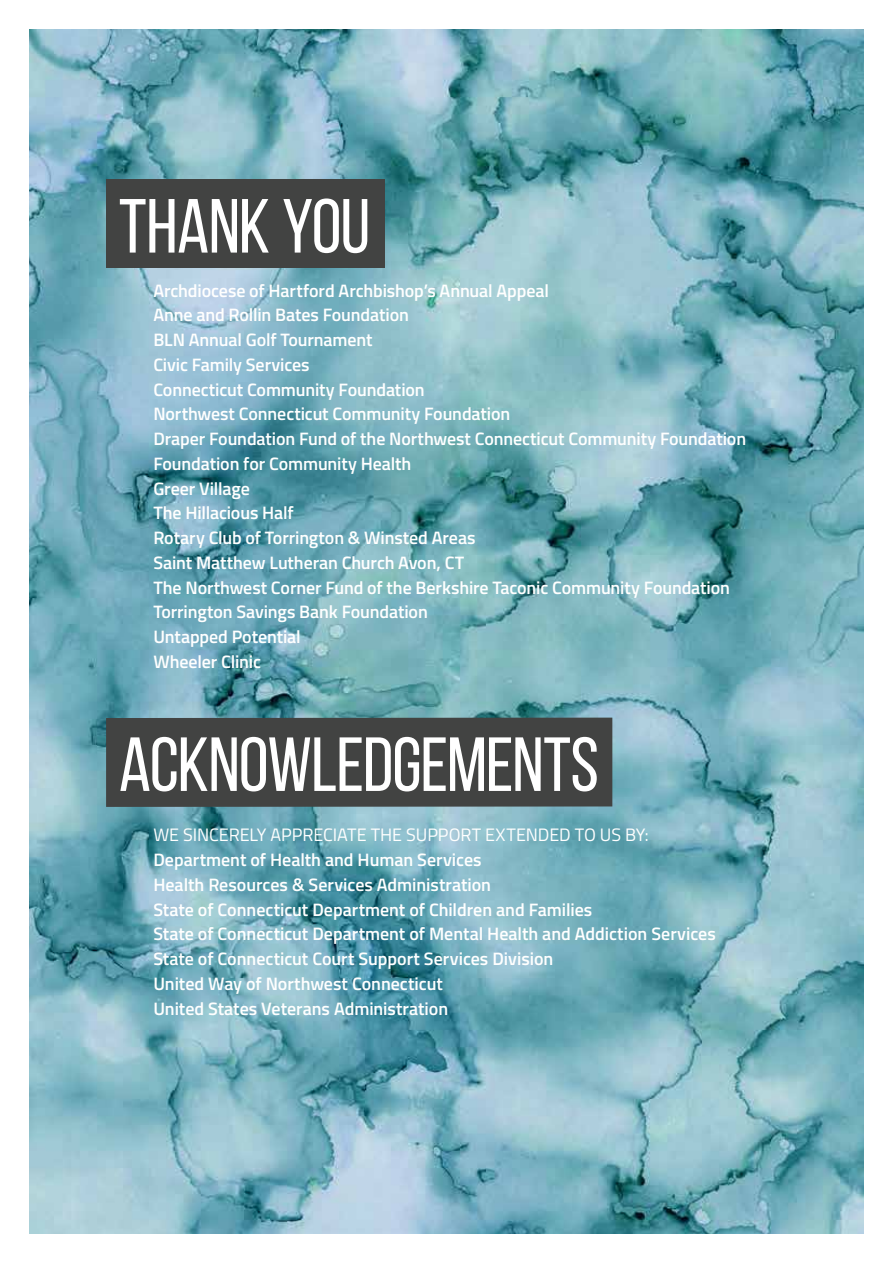
<style>
.page{position:relative;width:893px;height:1263px;background:#fff}
.page>*{position:absolute;margin:0;border:0;box-sizing:border-box;transform-origin:0 0}
.t1{font:76.5px "Bebas Neue";letter-spacing:-.015em;color:#fff}
.t2{font:600 18px/24.8px "Titillium Web";letter-spacing:-.005em;color:#fff}
.t3{font:18px "Titillium Web";letter-spacing:-.005em;color:#fff}
</style>
<div class="page">
<img style="left:30px;top:30px;width:833px;height:1203px">
<div style="left:106px;top:179px;width:279px;height:89px;background:#424342"></div>
<div style="left:106px;top:718px;width:506px;height:89px;background:#424342"></div>
<h1 class="t1" style="left:119px;top:185px;width:253px">THANK YOU</h1>
<p class="t2" style="left:153px;top:277px;width:594px">Archdiocese of Hartford Archbishop’s Annual Appeal<br>Anne and Rollin Bates Foundation<br>BLN Annual Golf Tournament<br>Civic Family Services<br>Connecticut Community Foundation<br>Northwest Connecticut Community Foundation<br>Draper Foundation Fund of the Northwest Connecticut Community Foundation Foundation for Community Health<br>Greer Village<br>The Hillacious Half<br>Rotary Club of Torrington &amp; Winsted Areas<br>Saint Matthew Lutheran Church Avon, CT<br>The Northwest Corner Fund of the Berkshire Taconic Community Foundation Torrington Savings Bank Foundation<br>Untapped Potential<br>Wheeler Clinic</p>
<h1 class="t1" style="left:119px;top:723px;width:481px">ACKNOWLEDGEMENTS</h1>
<p class="t3" style="left:153px;top:822px;width:497px">WE SINCERELY APPRECIATE THE SUPPORT EXTENDED TO US BY:</p>
<p class="t2" style="left:153px;top:846px;width:564px">Department of Health and Human Services<br>Health Resources &amp; Services Administration<br>State of Connecticut Department of Children and Families<br>State of Connecticut Department of Mental Health and Addiction Services State of Connecticut Court Support Services Division<br>United Way of Northwest Connecticut<br>United States Veterans Administration</p>
</div>
